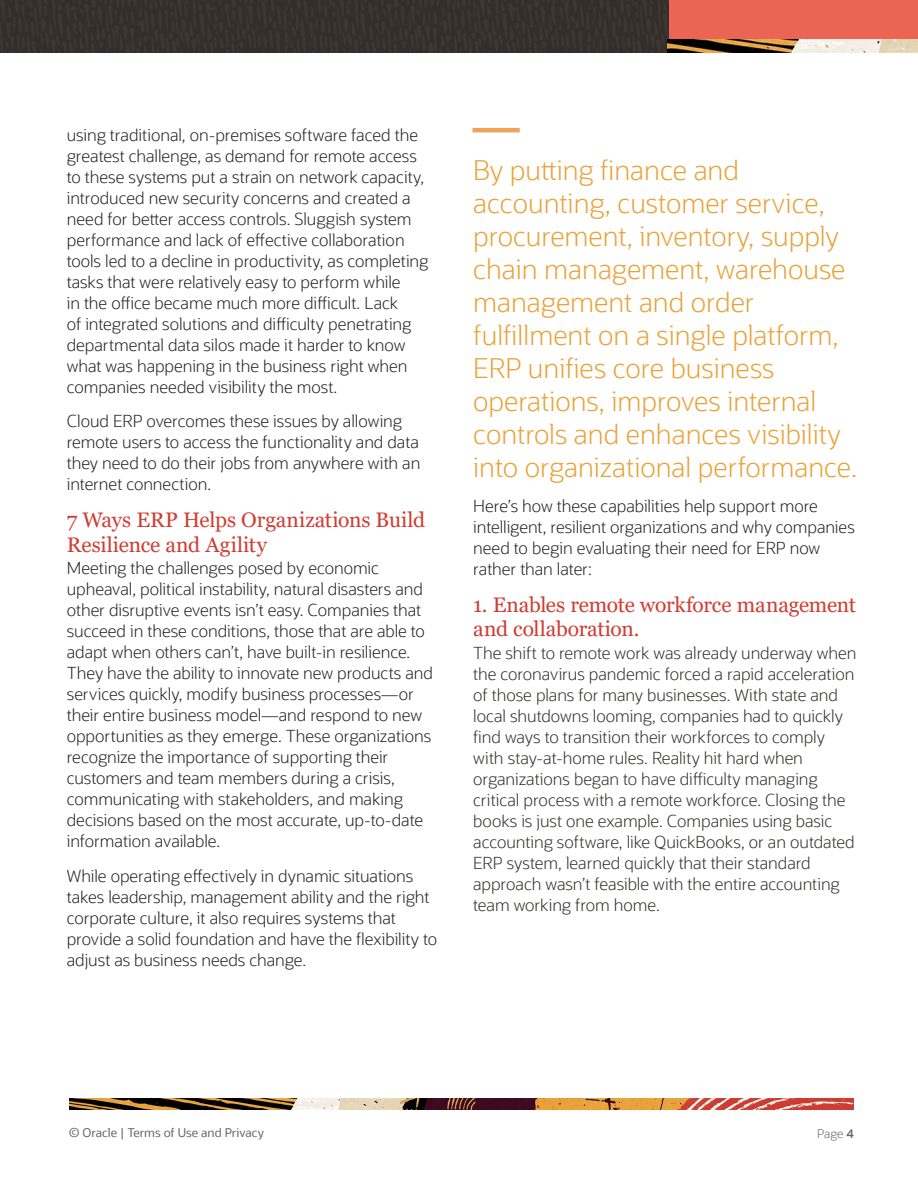
<style>
.page{position:relative;width:918px;height:1188px;background:#fff}
.page>*{position:absolute;margin:0;border:0;box-sizing:border-box;transform-origin:0 0}
.t1{font:300 27px/33px "Oracle Sans";color:#e9a238}
.Main_Body_2016{font:21px/24.8px "Georgia";letter-spacing:-.005em;color:#d03d33}
.Main_Body_2016-2{font:300 16.5px/21px "Oracle Sans";letter-spacing:-.005em;color:#231f20}
.Main_Body_2016-3{font:300 16.5px/21px "Oracle Sans";letter-spacing:-.005em;color:#312d2a}
.t2{font:12px "Oracle Sans";color:#666}
.t3{font:300 12px "Oracle Sans";color:#666}
.s1{color:#656666}
.s2{font-weight:600}
</style>
<div class="page">
<div style="left:669px;top:0;width:249px;height:50px;background:#ec6554"></div>
<img style="left:0;top:0;width:669px;height:52px">
<img style="left:668px;top:39px;width:250px;height:13px">
<img style="left:70px;top:1099px;width:784px;height:10px">
<hr style="left:472px;top:128px;width:48px;height:4px;background:#eea357">
<p class="Main_Body_2016-2" style="left:67px;top:124px;width:363px">using traditional, on-premises software faced the greatest challenge, as demand for remote access to these systems put a strain on network capacity, introduced new security concerns and created a need for better access controls. Sluggish system performance and lack of effective collaboration tools led to a decline in productivity, as completing tasks that were relatively easy to perform while<br>in the office became much more difficult. Lack<br>of integrated solutions and difficulty penetrating departmental data silos made it harder to know what was happening in the business right when companies needed visibility the most.</p>
<p class="Main_Body_2016-2" style="left:67px;top:411px;width:355px">Cloud ERP overcomes these issues by allowing remote users to access the functionality and data they need to do their jobs from anywhere with an internet connection.</p>
<p class="Main_Body_2016" style="left:67px;top:508px;width:360px">7 Ways ERP Helps Organizations Build<br>Resilience and Agility</p>
<p class="Main_Body_2016-2" style="left:67px;top:558px;width:368px">Meeting the challenges posed by economic upheaval, political instability, natural disasters and other disruptive events isn’t easy. Companies that succeed in these conditions, those that are able to adapt when others can’t, have built-in resilience.<br>They have the ability to innovate new products and services quickly, modify business processes—or their entire business model—and respond to new opportunities as they emerge. These organizations recognize the importance of supporting their customers and team members during a crisis, communicating with stakeholders, and making decisions based on the most accurate, up-to-date information available.</p>
<p class="Main_Body_2016-2" style="left:67px;top:865px;width:372px">While operating effectively in dynamic situations takes leadership, management ability and the right corporate culture, it also requires systems that provide a solid foundation and have the flexibility to adjust as business needs change.</p>
<p class="t1" style="left:473px;top:154px;width:386px">By putting finance and accounting, customer service, procurement, inventory, supply chain management, warehouse management and order fulfillment on a single platform,<br>ERP unifies core business operations, improves internal controls and enhances visibility into organizational performance.</p>
<p class="Main_Body_2016-2" style="left:473px;top:496px;width:383px">Here’s how these capabilities help support more intelligent, resilient organizations and why companies need to begin evaluating their need for ERP now rather than later:</p>
<p class="Main_Body_2016" style="left:473px;top:592px;width:384px">1. Enables remote workforce management and collaboration.</p>
<p class="Main_Body_2016-3" style="left:473px;top:643px;width:385px">The shift to remote work was already underway when the coronavirus pandemic forced a rapid acceleration of those plans for many businesses. With state and local shutdowns looming, companies had to quickly find ways to transition their workforces to comply with stay-at-home rules. Reality hit hard when organizations began to have difficulty managing critical process with a remote workforce. Closing the books is just one example. Companies using basic accounting software, like QuickBooks, or an outdated ERP system, learned quickly that their standard approach wasn’t feasible with the entire accounting team working from home.</p>
<p class="t2" style="left:69px;top:1126px;width:197px"><span class="s1">© Oracle |</span> Terms of Use and Privacy</p>
<p class="t3" style="left:817px;top:1127px;width:38px">Page <span class="s2">4</span></p>
</div>
